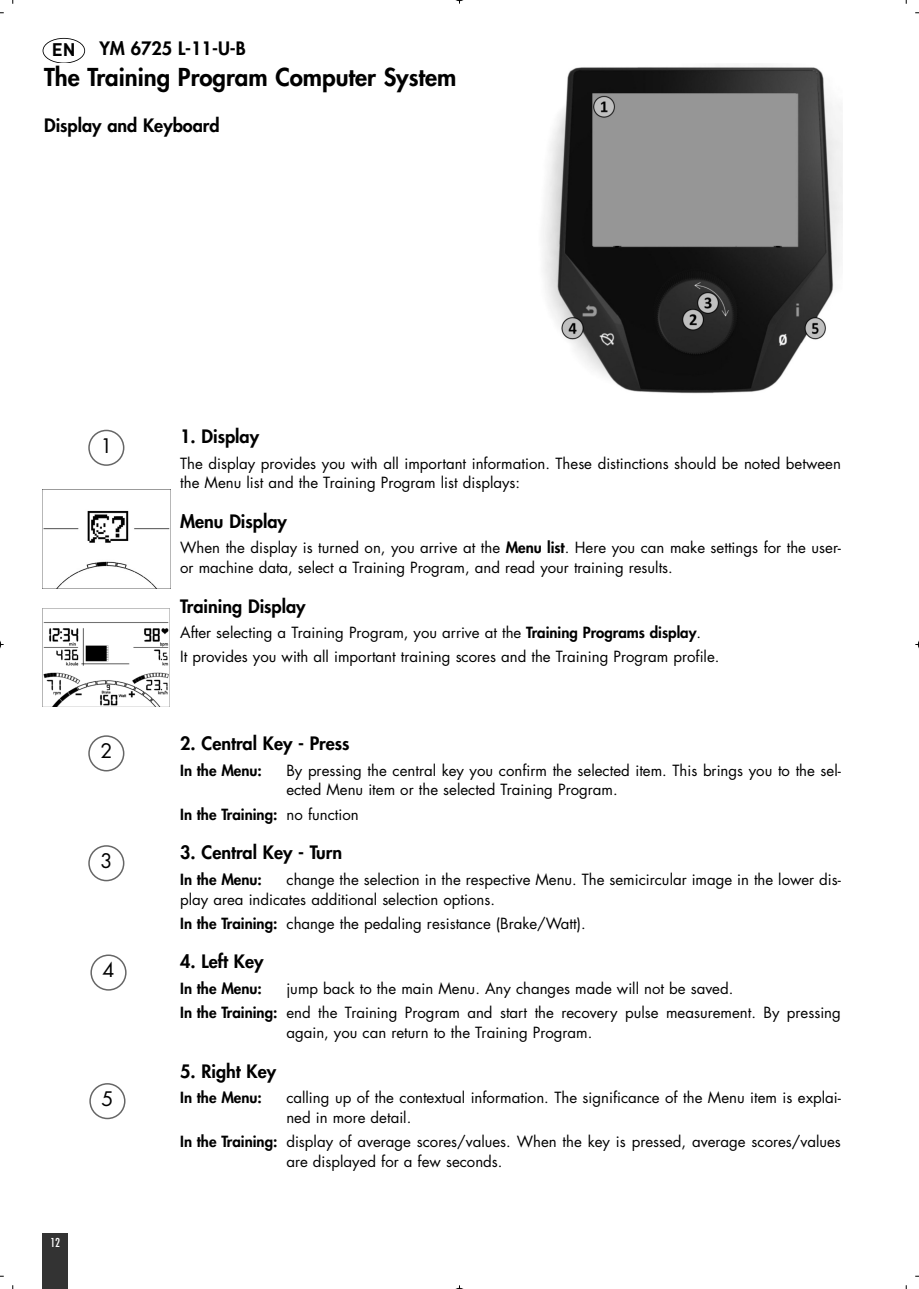
<style>
.page{position:relative;width:919px;height:1289px;background:#fff}
.page>*{position:absolute;margin:0;border:0;box-sizing:border-box;transform-origin:0 0}
.t1{font:800 24px "Futura CE";color:#000}
.t2{font:19.5px "Futura CE";color:#000}
.t3{font:800 18px "Futura CE";color:#000}
.t4{font:700 18px "DIN Pro";color:#000}
.t5{font:15px/19.8px "Futura CE";color:#000}
.t6{font:800 15px "Futura CE";color:#000}
.t7{font:condensed 12px "Futura";color:#fff}
.s1{font-weight:800}
.s2{font-weight:400}
</style>
<div class="page">
<div style="left:43px;top:1233px;width:25px;height:55px;background:#333"></div>
<div style="left:43px;top:38px;width:42px;height:25px;border:2px solid #000;border-radius:50%"></div>
<img style="left:543px;top:65px;width:299px;height:329px">
<img style="left:43px;top:608px;width:127px;height:98px">
<img style="left:43px;top:510px;width:127px;height:78px">
<svg style="left:88px;top:429px;width:36px;height:37px"></svg>
<svg style="left:88px;top:735px;width:36px;height:36px"></svg>
<svg style="left:88px;top:845px;width:36px;height:36px"></svg>
<svg style="left:90px;top:954px;width:37px;height:36px"></svg>
<svg style="left:89px;top:1083px;width:36px;height:36px"></svg>
<svg style="left:455px;top:0;width:9px;height:4px"></svg>
<svg style="left:455px;top:1285px;width:9px;height:4px"></svg>
<svg style="left:0;top:640px;width:4px;height:9px"></svg>
<svg style="left:915px;top:640px;width:4px;height:9px"></svg>
<p class="t4" style="left:52px;top:39px;width:25px">EN</p>
<p class="t3" style="left:99px;top:40px;width:148px">YM 6725 L-11-U-B</p>
<h1 class="t1" style="left:44px;top:65px;width:414px">The Training Program Computer System</h1>
<p class="t3" style="left:44px;top:116px;width:177px">Display and Keyboard</p>
<h2 class="t2" style="left:100px;top:436px;width:14px">1</h2>
<h2 class="t2" style="left:100px;top:742px;width:14px">2</h2>
<h2 class="t2" style="left:100px;top:852px;width:14px">3</h2>
<h2 class="t2" style="left:102px;top:961px;width:14px">4</h2>
<h2 class="t2" style="left:101px;top:1089px;width:14px">5</h2>
<p class="t7" style="left:50px;top:1236px;width:11px">12</p>
<p class="t3" style="left:180px;top:428px;width:80px">1. Display</p>
<p class="t5" style="left:180px;top:454px;width:662px">The display provides you with all important information. These distinctions should be noted between the Menu list and the Training Program list displays:</p>
<p class="t3" style="left:180px;top:512px;width:108px">Menu Display</p>
<p class="t5" style="left:180px;top:539px;width:662px">When the display is turned on, you arrive at the <span class="s1">Menu list</span>. Here you can make settings for the user&shy;or machine data, select a Training Program, and read your training results.</p>
<p class="t3" style="left:180px;top:597px;width:127px">Training Display</p>
<p class="t5" style="left:180px;top:622px;width:540px;line-height:24px">After selecting a Training Program, you arrive at the <span class="s1">Training Programs display</span>.<br>It provides you with all important training scores and the Training Program profile.</p>
<p class="t3" style="left:180px;top:734px;width:171px">2. Central Key - Press</p>
<p class="t6" style="left:180px;top:762px;width:83px">In the Menu:</p>
<p class="t5" style="left:286px;top:761px;width:556px">By pressing the central key you confirm the selected item. This brings you to the sel&shy;ected Menu item or the selected Training Program.</p>
<p class="t6" style="left:180px;top:806px;width:180px">In the Training: <span class="s2">no function</span></p>
<p class="t3" style="left:180px;top:843px;width:163px">3. Central Key - Turn</p>
<p class="t6" style="left:180px;top:872px;width:83px">In the Menu:</p>
<p class="t5" style="left:180px;top:870px;width:662px;text-indent:106px">change the selection in the respective Menu. The semicircular image in the lower dis&shy;play area indicates additional selection options.</p>
<p class="t5" style="left:180px;top:914px;width:407px"><span class="s1">In the Training:</span> change the pedaling resistance (Brake/Watt).</p>
<p class="t3" style="left:180px;top:953px;width:85px">4. Left Key</p>
<p class="t6" style="left:180px;top:981px;width:83px">In the Menu:</p>
<p class="t5" style="left:180px;top:977px;width:662px;line-height:24.3px;text-align:center">jump back to the main Menu. Any changes made will not be saved.<br><span class="s1">In the Training:</span> end the Training Program and start the recovery pulse measurement. By pressing</p>
<p class="t5" style="left:286px;top:1023px;width:307px">again, you can return to the Training Program.</p>
<p class="t3" style="left:180px;top:1062px;width:97px">5. Right Key</p>
<p class="t6" style="left:180px;top:1090px;width:83px">In the Menu:</p>
<p class="t5" style="left:286px;top:1089px;width:556px">calling up of the contextual information. The significance of the Menu item is explai&shy;ned in more detail.</p>
<p class="t5" style="left:286px;top:1133px;width:556px;text-indent:-106px"><span class="s1">In the Training:</span> display of average scores/values. When the key is pressed, average scores/values are displayed for a few seconds.</p>
</div>
